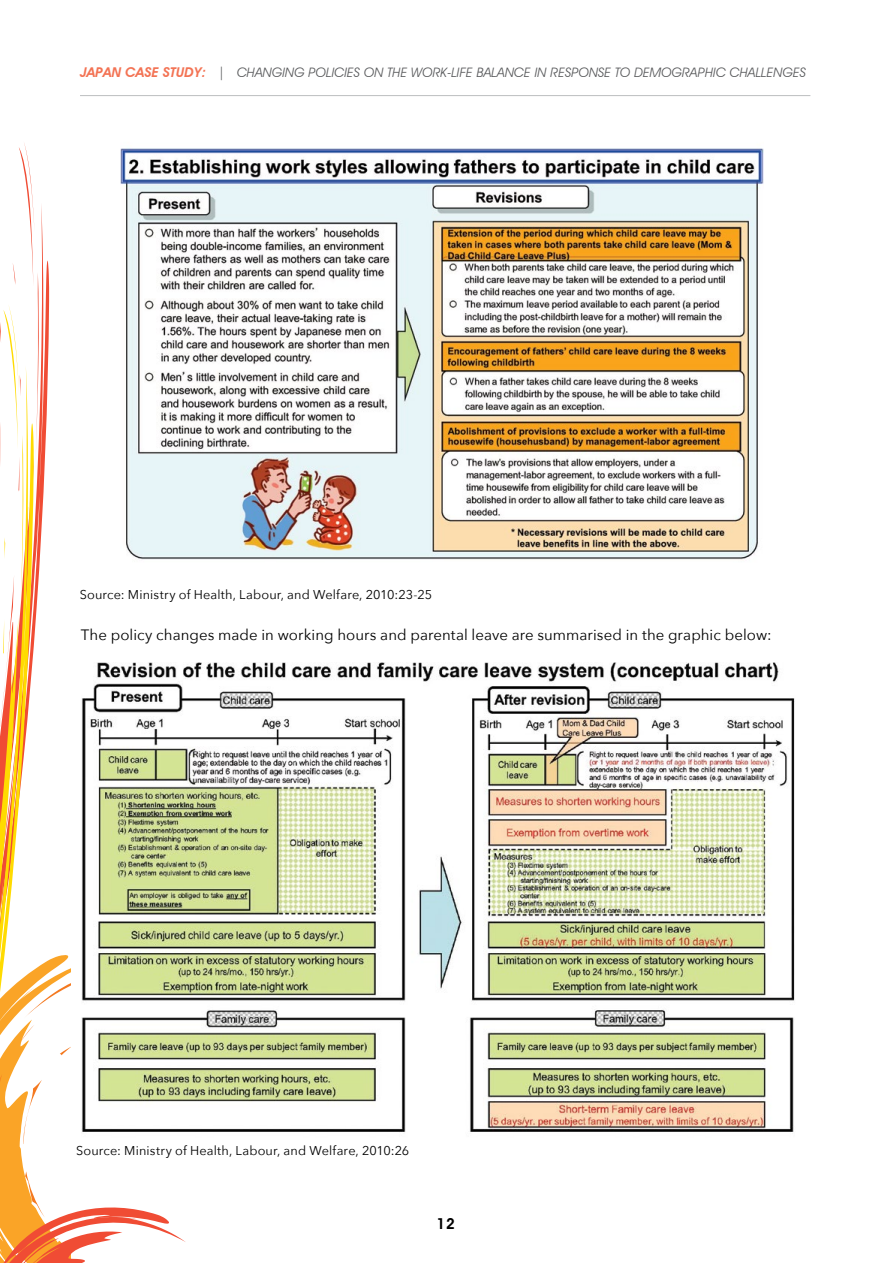
<style>
.page{position:relative;width:893px;height:1263px;background:#fff}
.page>*{position:absolute;margin:0;border:0;box-sizing:border-box;transform-origin:0 0}
.t1{font:15px "Avenir Next";letter-spacing:.005em;color:#000}
.t2{font:600 15px "Avant Garde IT Cby BT";color:#000}
.t3{font:italic 13.05px "Avant Garde IT Cby BT";letter-spacing:.01em;color:#58595b}
.t4{font:12.75px "Avenir Next";letter-spacing:.01em;color:#000}
.s1{font-weight:600;font-size:13.5px;color:#f37354}
.s2{font-style:normal;font-size:13.5px}
</style>
<div class="page">
<hr style="left:80px;top:95px;width:730px;height:1px;background:#bcbec0">
<svg style="left:0;top:143px;width:186px;height:1120px"></svg>
<img style="left:76px;top:652px;width:719px;height:497px">
<img style="left:120px;top:143px;width:643px;height:437px">
<p class="t3" style="left:80px;top:65px;width:727px"><span class="s1">JAPAN CASE STUDY:</span> <span class="s2">|</span> CHANGING POLICIES ON THE WORK-LIFE BALANCE IN RESPONSE TO DEMOGRAPHIC CHALLENGES</p>
<p class="t4" style="left:80px;top:584px;width:354px">Source: Ministry of Health, Labour, and Welfare, 2010:23-25</p>
<p class="t1" style="left:81px;top:622px;width:692px">The policy changes made in working hours and parental leave are summarised in the graphic below:</p>
<p class="t4" style="left:76px;top:1140px;width:335px">Source: Ministry of Health, Labour, and Welfare, 2010:26</p>
<p class="t2" style="left:436px;top:1214px;width:20px">12</p>
</div>
